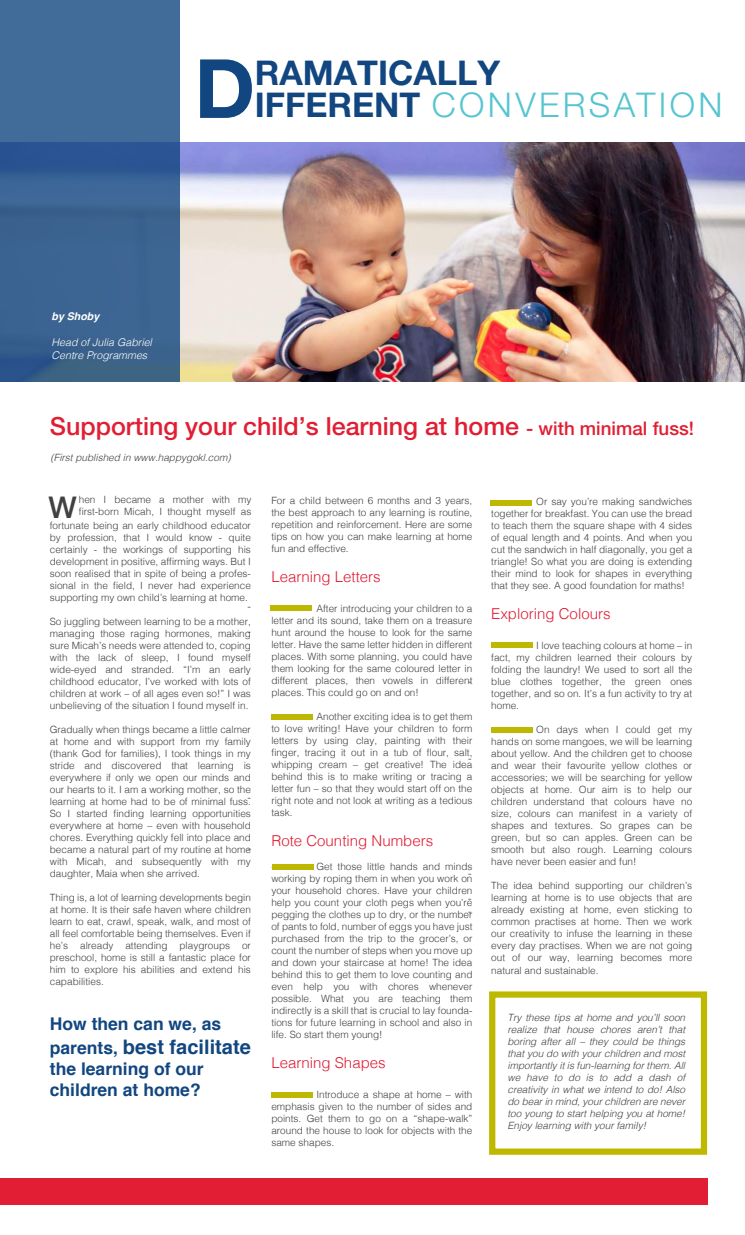
<style>
.page{position:relative;width:745px;height:1235px;background:#fff}
.page>*{position:absolute;margin:0;border:0;box-sizing:border-box;transform-origin:0 0}
.t1{font:700 81.88px "Helvetica Neue LT Pro";color:#124680}
.t2{font:700 56.88px "Helvetica Neue LT Pro";color:#fff}
.t3{font:300 34.12px "Helvetica Neue LT Pro";letter-spacing:.1em;color:#56c5d0}
.t4{font:700 34.12px "Helvetica Neue LT Pro";color:#124680}
.t5{font:500 30px "Helvetica Neue LT Pro";color:#414042}
.t6{font:500 25px "Helvetica Neue LT Pro";color:#e11e33}
.t7{font:700 20px "Helvetica";color:#124680}
.t8{font:700 17.5px/21px "Helvetica";color:#124680}
.t9{font:300 15px "Helvetica";color:#e11931}
.t10{font:italic 300 10.62px/12.8px "Helvetica";color:#fff}
.t11{font:300 10.62px/12.8px "Helvetica";color:#414042}
.t12{font:italic 700 10.62px "Helvetica";color:#fff}
.t13{font:300 10px/12px "Helvetica";color:#414042;text-align:justify}
.t14{font:italic 300 10px/12px "Helvetica";color:#414042;text-align:justify}
.s1{font-weight:700;color:#124680}
.s2{font-size:81.88px}
.s3{font-size:18.75px}
.s4{font-size:17.5px}
</style>
<div class="page">
<div style="left:0;top:1179px;width:707px;height:26px;background:#e11e33"></div>
<div style="left:270px;top:605px;width:41px;height:5px;background:#bfb800"></div>
<img style="left:179px;top:142px;width:565px;height:239px">
<svg style="left:0;top:0;width:179px;height:382px;background:#3b6493"></svg>
<div style="left:271px;top:715px;width:41px;height:5px;background:#bfb800"></div>
<div style="left:271px;top:864px;width:42px;height:5px;background:#bfb800"></div>
<div style="left:271px;top:1092px;width:41px;height:5px;background:#bfb800"></div>
<div style="left:490px;top:501px;width:41px;height:5px;background:#bfb800"></div>
<div style="left:491px;top:643px;width:41px;height:5px;background:#bfb800"></div>
<div style="left:491px;top:728px;width:41px;height:5px;background:#bfb800"></div>
<div style="left:489px;top:991px;width:217px;height:164px;border:6px solid #bfb800"></div>
<h1 class="t1" style="left:194px;top:38px;width:62px">D</h1>
<h3 class="t4" style="left:254px;top:52px;width:247px">RAMATICALLY</h3>
<h3 class="t3" style="left:254px;top:84px;width:469px"><span class="s1">IFFERENT</span> CONVERSATION</h3>
<h2 class="t2" style="left:54px;top:263px;width:105px">A<span class="s2">D</span></h2>
<p class="t12" style="left:51px;top:308px;width:49px">by Shoby</p>
<p class="t10" style="left:51px;top:336px;width:102px">Head of Julia Gabriel<br>Centre Programmes</p>
<h3 class="t6" style="left:50px;top:411px;width:645px">Supporting your child’s learning at home <span class="s3">- with minimal fuss!</span></h3>
<p class="t14" style="left:50px;top:451px;width:182px">(First published in www.happygokl.com)</p>
<p class="t13" style="left:79px;top:493px;width:174px">hen I became a mother with my first-born Micah, I thought myself as</p>
<p class="t13" style="left:50px;top:519px;width:202px">fortunate being an early childhood educator by profession, that I would know - quite certainly - the workings of supporting his development in positive, affirming ways. But I soon realised that in spite of being a profes&shy;sional in the field, I never had experience supporting my own child’s learning at home.</p>
<p class="t13" style="left:50px;top:615px;width:202px">So juggling between learning to be a mother, managing those raging hormones, making sure Micah’s needs were attended to, coping with the lack of sleep, I found myself wide-eyed and stranded. “I’m an early childhood educator, I’ve worked with lots of children at work – of all ages even so!” I was unbelieving of the situation I found myself in.</p>
<p class="t13" style="left:50px;top:723px;width:202px">Gradually when things became a little calmer at home and with support from my family (thank God for families), I took things in my stride and discovered that learning is everywhere if only we open our minds and our hearts to it. I am a working mother, so the learning at home had to be of minimal fuss.<br>So I started finding learning opportunities everywhere at home – even with household chores. Everything quickly fell into place and became a natural part of my routine at home with Micah, and subsequently with my daughter, Maia when she arrived.</p>
<p class="t13" style="left:50px;top:891px;width:202px">Thing is, a lot of learning developments begin at home. It is their safe haven where children learn to eat, crawl, speak, walk, and most of all feel comfortable being themselves. Even if he’s already attending playgroups or preschool, home is still a fantastic place for him to explore his abilities and extend his capabilities.</p>
<h3 class="t8" style="left:50px;top:1014px;width:173px">How then can we, as</h3>
<h3 class="t7" style="left:50px;top:1031px;width:202px"><span class="s4">parents,</span> best facilitate</h3>
<h3 class="t8" style="left:50px;top:1059px;width:155px">the learning of our children at home?</h3>
<h3 class="t5" style="left:49px;top:490px;width:30px">W</h3>
<p class="t11" style="left:247px;top:599px;width:5px">-</p>
<p class="t11" style="left:247px;top:625px;width:5px">-</p>
<p class="t11" style="left:247px;top:790px;width:5px">-</p>
<p class="t11" style="left:247px;top:841px;width:5px">-</p>
<p class="t13" style="left:271px;top:494px;width:202px">For a child between 6 months and 3 years, the best approach to any learning is routine, repetition and reinforcement. Here are some tips on how you can make learning at home fun and effective.</p>
<h3 class="t9" style="left:271px;top:564px;width:111px">Learning Letters</h3>
<p class="t13" style="left:271px;top:602px;width:202px;text-indent:45px">After introducing your children to a letter and its sound, take them on a treasure hunt around the house to look for the same letter. Have the same letter hidden in different places. With some planning, you could have them looking for the same coloured letter in different places, then vowels in different places. This could go on and on!</p>
<p class="t13" style="left:271px;top:710px;width:202px;text-indent:45px">Another exciting idea is to get them to love writing! Have your children to form letters by using clay, painting with their finger, tracing it out in a tub of flour, salt, whipping cream – get creative! The idea behind this is to make writing or tracing a letter fun – so that they would start off on the right note and not look at writing as a tedious task.</p>
<h3 class="t9" style="left:271px;top:828px;width:163px">Rote Counting Numbers</h3>
<p class="t13" style="left:271px;top:860px;width:5px">-</p>
<p class="t11" style="left:468px;top:675px;width:5px">-</p>
<p class="t11" style="left:468px;top:751px;width:5px">-</p>
<p class="t13" style="left:271px;top:860px;width:202px;text-indent:45px">Get those little hands and minds working by roping them in when you work on your household chores. Have your children help you count your cloth pegs when you’re pegging the clothes up to dry, or the number of pants to fold, number of eggs you have just purchased from the trip to the grocer’s, or count the number of steps when you move up and down your staircase at home! The idea behind this to get them to love counting and even help you with chores whenever possible. What you are teaching them indirectly is a skill that is crucial to lay founda&shy;tions for future learning in school and also in life. So start them young!</p>
<h3 class="t9" style="left:271px;top:1050px;width:116px">Learning Shapes</h3>
<p class="t13" style="left:271px;top:1088px;width:202px;text-indent:45px">Introduce a shape at home – with emphasis given to the number of sides and points. Get them to go on a “shape-walk” around the house to look for objects with the same shapes.</p>
<p class="t11" style="left:468px;top:866px;width:5px">-</p>
<p class="t11" style="left:468px;top:891px;width:5px">- -</p>
<p class="t13" style="left:491px;top:495px;width:202px;text-indent:45px">Or say you’re making sandwiches together for breakfast. You can use the bread to teach them the square shape with 4 sides of equal length and 4 points. And when you cut the sandwich in half diagonally, you get a triangle! So what you are doing is extending their mind to look for shapes in everything that they see. A good foundation for maths!</p>
<h3 class="t9" style="left:491px;top:602px;width:121px">Exploring Colours</h3>
<p class="t13" style="left:491px;top:639px;width:202px;text-indent:45px">I love teaching colours at home – in fact, my children learned their colours by folding the laundry! We used to sort all the blue clothes together, the green ones together, and so on. It’s a fun activity to try at home.</p>
<p class="t13" style="left:491px;top:723px;width:202px;text-indent:45px">On days when I could get my hands on some mangoes, we will be learning about yellow. And the children get to choose and wear their favourite yellow clothes or accessories; we will be searching for yellow objects at home. Our aim is to help our children understand that colours have no size, colours can manifest in a variety of shapes and textures. So grapes can be green, but so can apples. Green can be smooth but also rough. Learning colours have never been easier and fun!</p>
<p class="t13" style="left:491px;top:879px;width:202px">The idea behind supporting our children’s learning at home is to use objects that are already existing at home, even sticking to common practises at home. Then we work our creativity to infuse the learning in these every day practises. When we are not going out of our way, learning becomes more natural and sustainable.</p>
<p class="t14" style="left:507px;top:1011px;width:179px">Try these tips at home and you’ll soon realize that house chores aren’t that boring after all – they could be things that you do with your children and most importantly it is fun-learning for them. All we have to do is to add a dash of creativity in what we intend to do! Also do bear in mind, your children are never too young to start helping you at home!<br>Enjoy learning with your family!</p>
</div>
